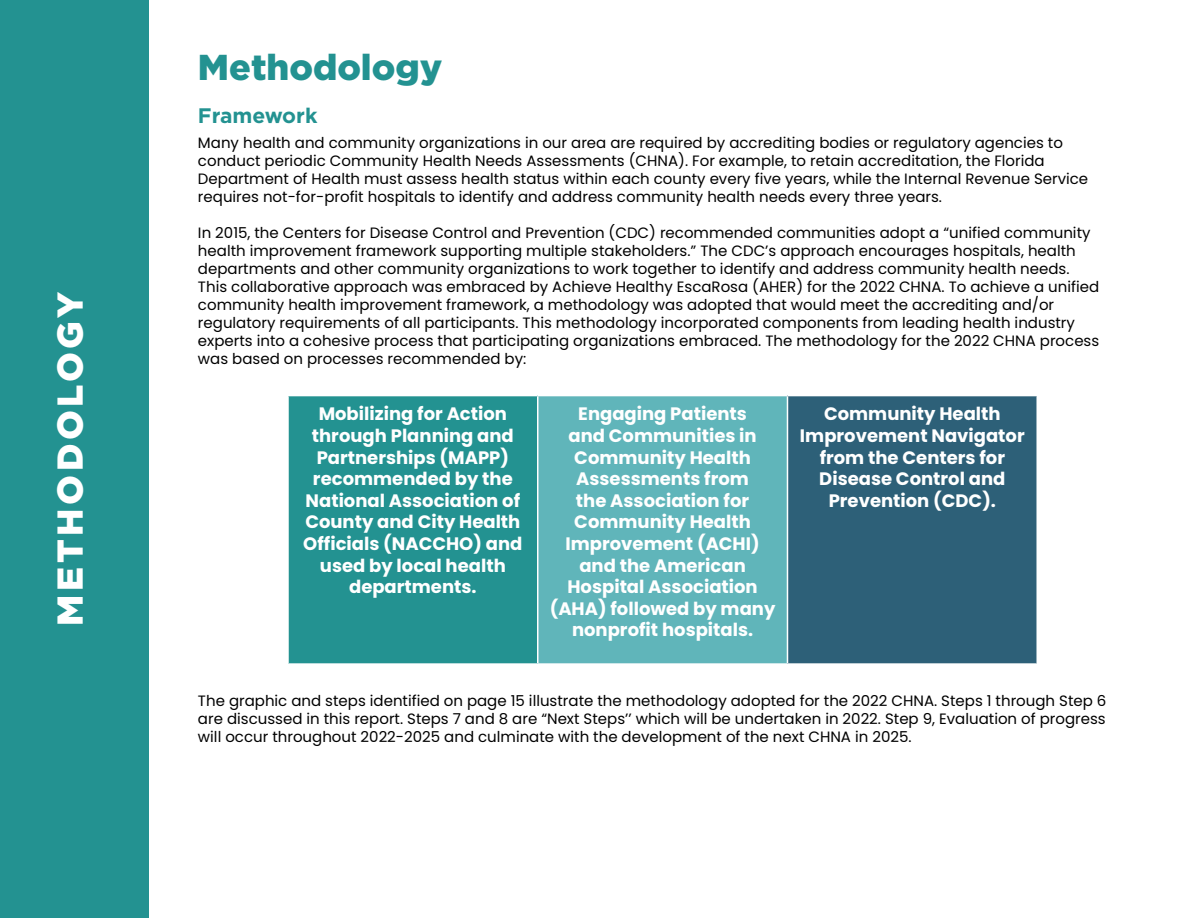
<style>
.page{position:relative;width:1188px;height:918px;background:#fff}
.page>*{position:absolute;margin:0;border:0;box-sizing:border-box;transform-origin:0 0}
.t1{font:900 36px "Gotham";letter-spacing:.1em;color:#fff}
.t2{font:900 36px "Gotham";color:#239291}
.t3{font:700 21px "Gotham";color:#239291}
.t4{font:700 18px/21.6px "Poppins";color:#fff;text-align:center}
.t5{font:15px/18px "Poppins";color:#000}
</style>
<div class="page">
<div style="left:0;top:0;width:148px;height:918px;background:#239291"></div>
<div style="left:288px;top:396px;width:250px;height:268px;background:#239291"></div>
<div style="left:538px;top:396px;width:249px;height:268px;background:#60b5ba"></div>
<div style="left:787px;top:396px;width:250px;height:268px;background:#2d6078"></div>
<hr style="left:1036px;top:396px;width:2px;height:267px;background:#fff">
<hr style="left:287px;top:396px;width:2px;height:267px;background:#fff">
<hr style="left:537px;top:396px;width:1px;height:267px;background:#fff">
<hr style="left:787px;top:396px;width:1px;height:267px;background:#fff">
<hr style="left:287px;top:663px;width:251px;height:2px;background:#fff">
<hr style="left:538px;top:663px;width:249px;height:2px;background:#fff">
<hr style="left:787px;top:663px;width:251px;height:2px;background:#fff">
<h1 class="t1" style="left:45px;top:626px;width:335px;rotate:-90deg">METHODOLOGY</h1>
<h1 class="t2" style="left:198px;top:42px;width:246px">Methodology</h1>
<h2 class="t3" style="left:198px;top:102px;width:121px">Framework</h2>
<p class="t5" style="left:198px;top:134px;width:892px">Many health and community organizations in our area are required by accrediting bodies or regulatory agencies to conduct periodic Community Health Needs Assessments (CHNA). For example, to retain accreditation, the Florida Department of Health must assess health status within each county every five years, while the Internal Revenue Service requires not-for-profit hospitals to identify and address community health needs every three years.</p>
<p class="t5" style="left:198px;top:224px;width:903px">In 2015, the Centers for Disease Control and Prevention (CDC) recommended communities adopt a “unified community health improvement framework supporting multiple stakeholders.” The CDC’s approach encourages hospitals, health departments and other community organizations to work together to identify and address community health needs.<br>This collaborative approach was embraced by Achieve Healthy EscaRosa (AHER) for the 2022 CHNA. To achieve a unified community health improvement framework, a methodology was adopted that would meet the accrediting and/or regulatory requirements of all participants. This methodology incorporated components from leading health industry experts into a cohesive process that participating organizations embraced. The methodology for the 2022 CHNA process was based on processes recommended by:</p>
<p class="t4" style="left:303px;top:403px;width:221px">Mobilizing for Action through Planning and<br>Partnerships (MAPP) recommended by the<br>National Association of<br>County and City Health<br>Officials (NACCHO) and used by local health departments.</p>
<p class="t4" style="left:550px;top:403px;width:227px">Engaging Patients<br>and Communities in<br>Community Health<br>Assessments from<br>the Association for<br>Community Health<br>Improvement (ACHI) and the American<br>Hospital Association (AHA) followed by many nonprofit hospitals.</p>
<p class="t4" style="left:800px;top:403px;width:226px">Community Health<br>Improvement Navigator from the Centers for<br>Disease Control and<br>Prevention (CDC).</p>
<p class="t5" style="left:198px;top:692px;width:910px;text-align:justify">The graphic and steps identified on page 15 illustrate the methodology adopted for the 2022 CHNA. Steps 1 through Step 6 are discussed in this report. Steps 7 and 8 are “Next Steps’’ which will be undertaken in 2022. Step 9, Evaluation of progress will occur throughout 2022-2025 and culminate with the development of the next CHNA in 2025.</p>
</div>
